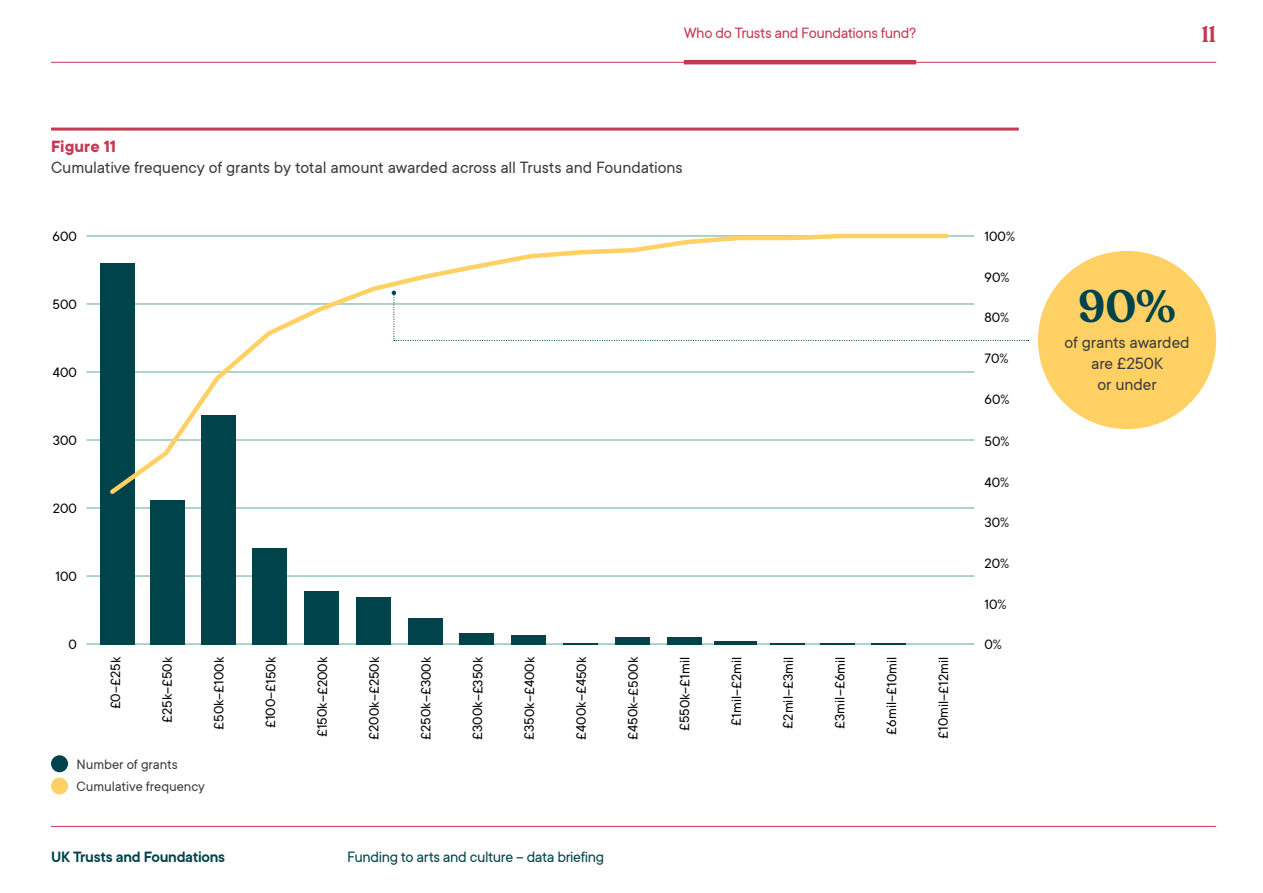
<style>
.page{position:relative;width:1263px;height:893px;background:#fff}
.page>*{position:absolute;margin:0;border:0;box-sizing:border-box;transform-origin:0 0}
.Stat_30_18pt{font:600 45px "Recoleta Alt";color:#00434b}
.t1{font:600 22.5px "Recoleta Alt";color:#c63952}
.Body_12_14pt__4mm_sp{font:18px "TT Commons";letter-spacing:-.005em;color:#3c3c3b}
.Stat_body_12_14pt{font:18px/21px "TT Commons";letter-spacing:-.005em;color:#3c3c3b;text-align:center}
.Figure_heading_12_14{font:700 18px "TT Commons";letter-spacing:-.005em;color:#c63952}
.t2{font:16.5px "TT Commons";letter-spacing:-.025em;color:#00434b}
.t3{font:16.5px "TT Commons";letter-spacing:-.02em;color:#c63952}
.t4{font:600 16.5px "TT Commons";letter-spacing:-.015em;color:#00434b}
.t5{font:15px "TT Commons";letter-spacing:-.005em;color:#000}
.Chart_legend_10_12pt{font:15px "TT Commons";letter-spacing:-.005em;color:#3c3c3b}
</style>
<div class="page">
<hr style="left:51px;top:826px;width:1165px;height:1px;background:#c63952">
<hr style="left:51px;top:62px;width:1165px;height:1px;background:#c63952">
<hr style="left:87px;top:644px;width:887px;height:1px;background:#5ca992">
<hr style="left:87px;top:236px;width:887px;height:1px;background:#5ca992">
<hr style="left:87px;top:304px;width:887px;height:1px;background:#5ca992">
<hr style="left:87px;top:372px;width:887px;height:1px;background:#5ca992">
<hr style="left:87px;top:440px;width:887px;height:1px;background:#5ca992">
<hr style="left:87px;top:508px;width:887px;height:1px;background:#5ca992">
<hr style="left:87px;top:576px;width:887px;height:1px;background:#5ca992">
<hr style="left:563px;top:643px;width:34px;height:2px;background:#00434b">
<hr style="left:770px;top:643px;width:34px;height:2px;background:#00434b">
<hr style="left:821px;top:643px;width:34px;height:2px;background:#00434b">
<hr style="left:871px;top:643px;width:34px;height:2px;background:#00434b">
<hr style="left:714px;top:641px;width:43px;height:4px;background:#00434b">
<div style="left:615px;top:637px;width:34px;height:8px;background:#00434b"></div>
<div style="left:667px;top:637px;width:34px;height:8px;background:#00434b"></div>
<div style="left:512px;top:635px;width:34px;height:10px;background:#00434b"></div>
<div style="left:460px;top:633px;width:34px;height:12px;background:#00434b"></div>
<div style="left:408px;top:618px;width:34px;height:27px;background:#00434b"></div>
<div style="left:356px;top:597px;width:34px;height:48px;background:#00434b"></div>
<div style="left:305px;top:592px;width:34px;height:53px;background:#00434b"></div>
<div style="left:253px;top:548px;width:34px;height:97px;background:#00434b"></div>
<div style="left:151px;top:501px;width:34px;height:144px;background:#00434b"></div>
<div style="left:201px;top:415px;width:34px;height:230px;background:#00434b"></div>
<div style="left:100px;top:264px;width:34px;height:381px;background:#00434b"></div>
<svg style="left:106px;top:233px;width:845px;height:265px"></svg>
<hr style="left:51px;top:128px;width:968px;height:3px;background:#c63952">
<div style="left:1038px;top:251px;width:178px;height:178px;background:#ffd164;border-radius:50%"></div>
<svg style="left:392px;top:291px;width:637px;height:50px"></svg>
<div style="left:51px;top:755px;width:17px;height:17px;background:#00434b;border-radius:50%"></div>
<div style="left:51px;top:777px;width:17px;height:17px;background:#ffd164;border-radius:50%"></div>
<hr style="left:684px;top:60px;width:232px;height:4px;background:#c63952">
<p class="t3" style="left:684px;top:24px;width:234px">Who do Trusts and Foundations fund?</p>
<p class="Figure_heading_12_14" style="left:51px;top:136px;width:67px">Figure 11</p>
<p class="Body_12_14pt__4mm_sp" style="left:51px;top:158px;width:633px">Cumulative frequency of grants by total amount awarded across all Trusts and Foundations</p>
<p class="t5" style="left:53px;top:228px;width:26px">600</p>
<p class="t5" style="left:53px;top:296px;width:26px">500</p>
<p class="t5" style="left:53px;top:364px;width:25px">400</p>
<p class="t5" style="left:53px;top:432px;width:26px">300</p>
<p class="t5" style="left:53px;top:500px;width:25px">200</p>
<p class="t5" style="left:55px;top:568px;width:23px">100</p>
<p class="t5" style="left:68px;top:636px;width:10px">0</p>
<p class="t5" style="left:107px;top:709px;width:54px;rotate:-90deg">£0–£25k</p>
<p class="t5" style="left:159px;top:723px;width:68px;rotate:-90deg">£25k–£50k</p>
<p class="t5" style="left:211px;top:730px;width:75px;rotate:-90deg">£50k–£100k</p>
<p class="t5" style="left:262px;top:728px;width:73px;rotate:-90deg">£100–£150k</p>
<p class="t5" style="left:314px;top:737px;width:82px;rotate:-90deg">£150k–£200k</p>
<p class="t5" style="left:366px;top:740px;width:84px;rotate:-90deg">£200k–£250k</p>
<p class="t5" style="left:418px;top:740px;width:84px;rotate:-90deg">£250k–£300k</p>
<p class="t5" style="left:470px;top:740px;width:84px;rotate:-90deg">£300k–£350k</p>
<p class="t5" style="left:521px;top:740px;width:84px;rotate:-90deg">£350k–£400k</p>
<p class="t5" style="left:573px;top:740px;width:84px;rotate:-90deg">£400k–£450k</p>
<p class="t5" style="left:625px;top:740px;width:85px;rotate:-90deg">£450k–£500k</p>
<p class="t5" style="left:677px;top:731px;width:76px;rotate:-90deg">£550k–£1mil</p>
<p class="t5" style="left:728px;top:726px;width:71px;rotate:-90deg">£1mil–£2mil</p>
<p class="t5" style="left:780px;top:728px;width:73px;rotate:-90deg">£2mil–£3mil</p>
<p class="t5" style="left:832px;top:729px;width:73px;rotate:-90deg">£3mil–£6mil</p>
<p class="t5" style="left:883px;top:734px;width:79px;rotate:-90deg">£6mil–£10mil</p>
<p class="t5" style="left:935px;top:739px;width:84px;rotate:-90deg">£10mil–£12mil</p>
<p class="Chart_legend_10_12pt" style="left:77px;top:756px;width:103px">Number of grants</p>
<p class="Chart_legend_10_12pt" style="left:77px;top:779px;width:130px">Cumulative frequency</p>
<p class="t4" style="left:51px;top:848px;width:176px">UK Trusts and Foundations</p>
<p class="t2" style="left:347px;top:848px;width:259px">Funding to arts and culture – data briefing</p>
<p class="t5" style="left:984px;top:228px;width:32px">100%</p>
<p class="t5" style="left:984px;top:269px;width:26px">90%</p>
<p class="t5" style="left:984px;top:310px;width:26px">80%</p>
<p class="t5" style="left:984px;top:350px;width:25px">70%</p>
<p class="t5" style="left:984px;top:391px;width:26px">60%</p>
<p class="t5" style="left:984px;top:433px;width:26px">50%</p>
<p class="t5" style="left:984px;top:474px;width:26px">40%</p>
<p class="t5" style="left:984px;top:515px;width:26px">30%</p>
<p class="t5" style="left:984px;top:555px;width:26px">20%</p>
<p class="t5" style="left:984px;top:596px;width:24px">10%</p>
<p class="t5" style="left:984px;top:636px;width:19px">0%</p>
<h2 class="t1" style="left:1201px;top:20px;width:16px">11</h2>
<p class="Stat_30_18pt" style="left:1078px;top:279px;width:99px">90%</p>
<p class="Stat_body_12_14pt" style="left:1064px;top:332px;width:127px">of grants awarded are £250K<br>or under</p>
</div>
